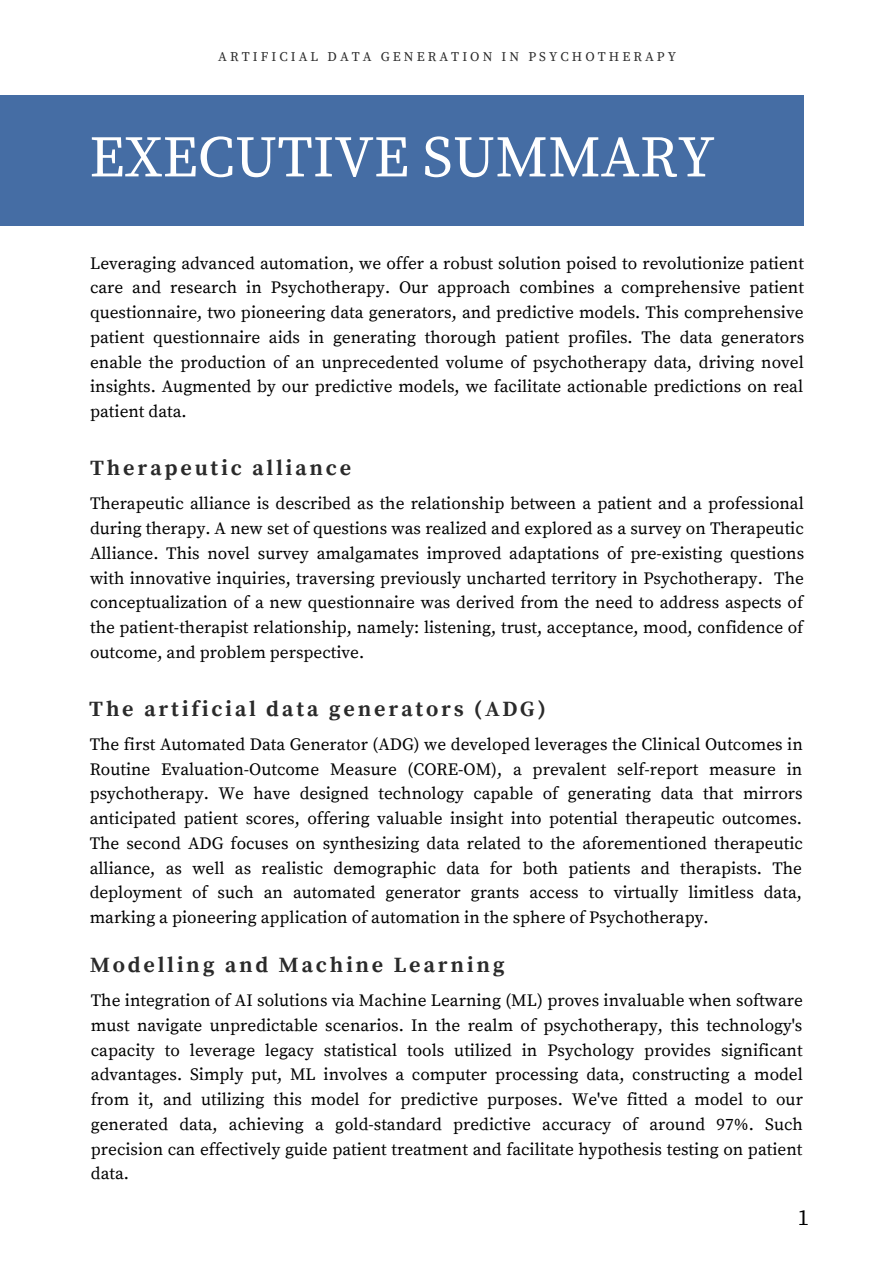
<style>
.page{position:relative;width:893px;height:1264px;background:#fff}
.page>*{position:absolute;margin:0;border:0;box-sizing:border-box;transform-origin:0 0}
.t1{font:58.5px "Source Serif Pro";color:#fff}
.t2{font:22.5px "Source Serif Pro";color:#000}
.t3{font:700 21.75px "Source Serif Pro";letter-spacing:.13em;color:#2a2a2a}
.t4{font:17.25px/24.8px "Source Serif Pro";color:#000;text-align:justify}
.t5{font:13.2px "Source Serif Pro";letter-spacing:.23em;color:#2a2a2a}
</style>
<div class="page">
<div style="left:0;top:96px;width:803px;height:130px;background:#456da4"></div>
<p class="t5" style="left:218px;top:48px;width:459px">ARTIFICIAL DATA GENERATION IN PSYCHOTHERAPY</p>
<p class="t1" style="left:89px;top:123px;width:627px">EXECUTIVE SUMMARY</p>
<p class="t4" style="left:90px;top:251px;width:715px">Leveraging advanced automation, we offer a robust solution poised to revolutionize patient care and research in Psychotherapy. Our approach combines a comprehensive patient questionnaire, two pioneering data generators, and predictive models. This comprehensive patient questionnaire aids in generating thorough patient profiles. The data generators enable the production of an unprecedented volume of psychotherapy data, driving novel insights. Augmented by our predictive models, we facilitate actionable predictions on real patient data.</p>
<p class="t3" style="left:90px;top:455px;width:262px">Therapeutic alliance</p>
<p class="t4" style="left:90px;top:492px;width:715px">Therapeutic alliance is described as the relationship between a patient and a professional during therapy. A new set of questions was realized and explored as a survey on Therapeutic Alliance. This novel survey amalgamates improved adaptations of pre-existing questions with innovative inquiries, traversing previously uncharted territory in Psychotherapy. The conceptualization of a new questionnaire was derived from the need to address aspects of the patient-therapist relationship, namely: listening, trust, acceptance, mood, confidence of outcome, and problem perspective.</p>
<p class="t3" style="left:89px;top:696px;width:458px">The artificial data generators (ADG)</p>
<p class="t4" style="left:90px;top:732px;width:714px">The first Automated Data Generator (ADG) we developed leverages the Clinical Outcomes in Routine Evaluation-Outcome Measure (CORE-OM), a prevalent self-report measure in psychotherapy. We have designed technology capable of generating data that mirrors anticipated patient scores, offering valuable insight into potential therapeutic outcomes.<br>The second ADG focuses on synthesizing data related to the aforementioned therapeutic alliance, as well as realistic demographic data for both patients and therapists. The deployment of such an automated generator grants access to virtually limitless data, marking a pioneering application of automation in the sphere of Psychotherapy.</p>
<p class="t3" style="left:90px;top:952px;width:416px">Modelling and Machine Learning</p>
<p class="t4" style="left:91px;top:988px;width:713px">The integration of AI solutions via Machine Learning (ML) proves invaluable when software must navigate unpredictable scenarios. In the realm of psychotherapy, this technology's capacity to leverage legacy statistical tools utilized in Psychology provides significant advantages. Simply put, ML involves a computer processing data, constructing a model from it, and utilizing this model for predictive purposes. We've fitted a model to our generated data, achieving a gold-standard predictive accuracy of around 97%. Such precision can effectively guide patient treatment and facilitate hypothesis testing on patient data.</p>
<p class="t2" style="left:797px;top:1204px;width:13px">1</p>
</div>
